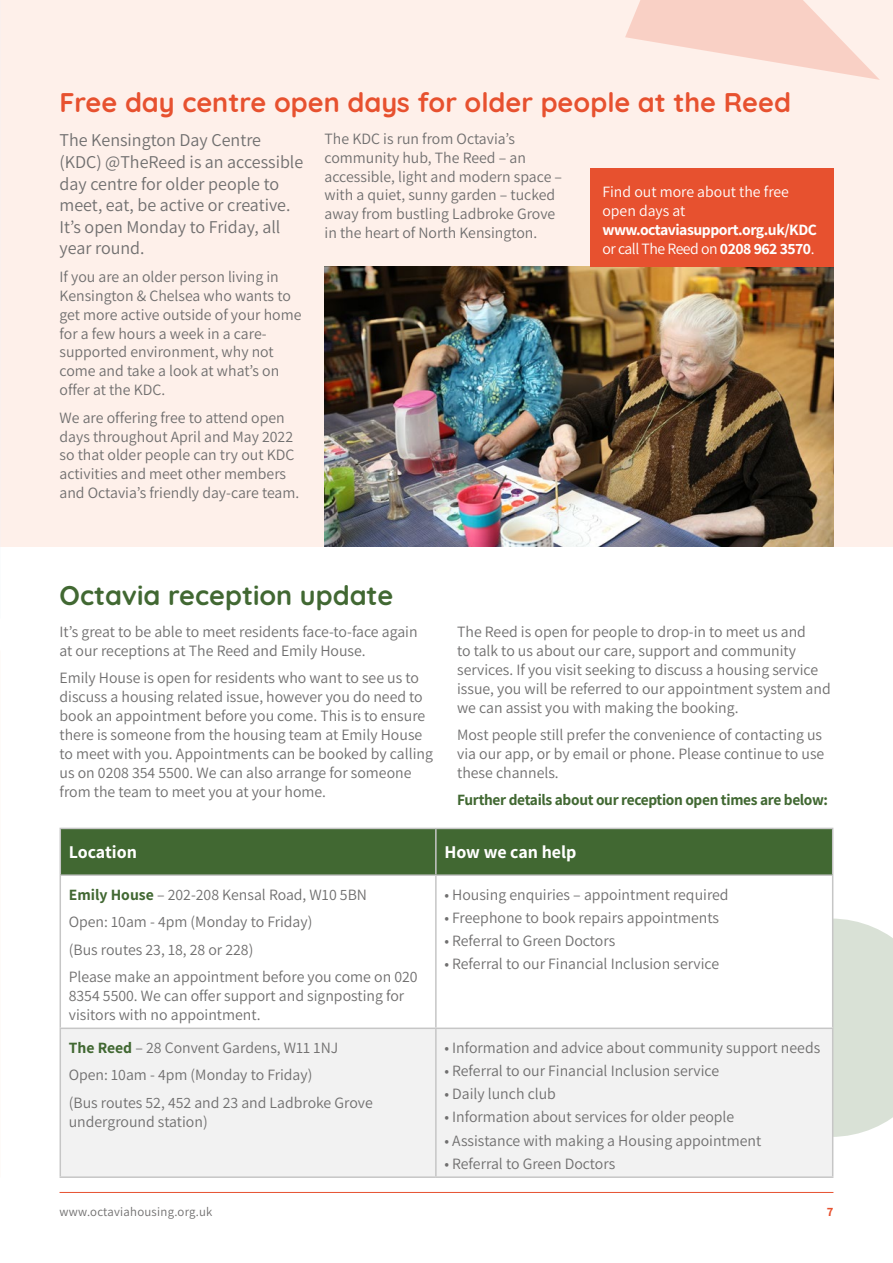
<style>
.page{position:relative;width:893px;height:1263px;background:#fff}
.page>*{position:absolute;margin:0;border:0;box-sizing:border-box;transform-origin:0 0}
.t1{font:700 27px "Quicksand";color:#e7512f}
.t2{font:700 27px "Quicksand";color:#416832}
.t3{font:18px/21.6px "Assistant";color:#706f6f}
.t4{font:700 18px "Assistant";color:#fff}
.t5{font:15.75px/18.9px "Assistant";color:#706f6f}
.t6{font:700 15.75px/18.9px "Assistant";letter-spacing:-.03em;color:#fff}
.t7{font:700 15.75px "Assistant";letter-spacing:-.02em;color:#416832}
.t8{font:15.75px/18.9px "Assistant";color:#fff}
.t9{font:12.75px "Assistant";letter-spacing:.02em;color:#706f6f}
.t10{font:700 12.75px "Assistant";color:#e7512f}
.s1{font-weight:400}
.s2{font-weight:700;color:#416832}
</style>
<div class="page">
<div style="left:0;top:0;width:893px;height:546px;background:#fef0ea"></div>
<img style="left:325px;top:267px;width:508px;height:279px">
<hr style="left:60px;top:1192px;width:773px;height:1px;background:#e7512f">
<svg style="left:833px;top:918px;width:60px;height:219px;background:#dae2d8"></svg>
<div style="left:61px;top:829px;width:771px;height:45px;background:#416832"></div>
<div style="left:61px;top:1029px;width:771px;height:147px;background:#f2f2f2"></div>
<hr style="left:60px;top:828px;width:376px;height:1px;background:#c6c6c6">
<hr style="left:60px;top:829px;width:1px;height:45px;background:#c6c6c6">
<hr style="left:436px;top:828px;width:397px;height:1px;background:#c6c6c6">
<hr style="left:435px;top:829px;width:2px;height:45px;background:#c6c6c6">
<hr style="left:832px;top:829px;width:1px;height:45px;background:#c6c6c6">
<hr style="left:60px;top:874px;width:376px;height:2px;background:#c6c6c6">
<hr style="left:60px;top:876px;width:1px;height:151px;background:#c6c6c6">
<hr style="left:436px;top:874px;width:397px;height:2px;background:#c6c6c6">
<hr style="left:435px;top:876px;width:2px;height:151px;background:#c6c6c6">
<hr style="left:832px;top:876px;width:1px;height:151px;background:#c6c6c6">
<hr style="left:60px;top:1027px;width:376px;height:2px;background:#c6c6c6">
<hr style="left:60px;top:1029px;width:1px;height:147px;background:#c6c6c6">
<hr style="left:436px;top:1027px;width:397px;height:2px;background:#c6c6c6">
<hr style="left:435px;top:1029px;width:2px;height:147px;background:#c6c6c6">
<hr style="left:832px;top:1029px;width:1px;height:147px;background:#c6c6c6">
<hr style="left:60px;top:1176px;width:376px;height:2px;background:#c6c6c6">
<hr style="left:436px;top:1176px;width:397px;height:2px;background:#c6c6c6">
<div style="left:590px;top:168px;width:243px;height:99px;background:#e7512f"></div>
<svg style="left:625px;top:0;width:255px;height:80px"></svg>
<h1 class="t1" style="left:60px;top:82px;width:733px">Free day centre open days for older people at the Reed</h1>
<p class="t3" style="left:60px;top:129px;width:245px">The Kensington Day Centre (KDC) @TheReed is an accessible day centre for older people to meet, eat, be active or creative.<br>It’s open Monday to Friday, all year round.</p>
<p class="t5" style="left:60px;top:266px;width:243px">If you are an older person living in<br>Kensington &amp; Chelsea who wants to get more active outside of your home for a few hours a week in a care&shy;supported environment, why not come and take a look at what’s on offer at the KDC.</p>
<p class="t5" style="left:60px;top:407px;width:241px">We are offering free to attend open days throughout April and May 2022 so that older people can try out KDC activities and meet other members and Octavia’s friendly day-care team.</p>
<p class="t5" style="left:325px;top:128px;width:239px">The KDC is run from Octavia’s community hub, The Reed – an accessible, light and modern space – with a quiet, sunny garden – tucked away from bustling Ladbroke Grove in the heart of North Kensington.</p>
<p class="t8" style="left:602px;top:182px;width:188px">Find out more about the free open days at</p>
<p class="t6" style="left:602px;top:220px;width:216px">www.octaviasupport.org.uk/KDC <span class="s1">or call The Reed on</span> 0208 962 3570<span class="s1">.</span></p>
<h1 class="t2" style="left:60px;top:575px;width:335px">Octavia reception update</h1>
<p class="t5" style="left:60px;top:621px;width:360px">It’s great to be able to meet residents face-to-face again at our receptions at The Reed and Emily House.</p>
<p class="t5" style="left:60px;top:668px;width:375px">Emily House is open for residents who want to see us to discuss a housing related issue, however you do need to book an appointment before you come. This is to ensure there is someone from the housing team at Emily House to meet with you. Appointments can be booked by calling us on 0208 354 5500. We can also arrange for someone from the team to meet you at your home.</p>
<p class="t5" style="left:457px;top:621px;width:375px">The Reed is open for people to drop-in to meet us and<br>to talk to us about our care, support and community services. If you visit seeking to discuss a housing service issue, you will be referred to our appointment system and we can assist you with making the booking.</p>
<p class="t5" style="left:457px;top:724px;width:369px">Most people still prefer the convenience of contacting us via our app, or by email or phone. Please continue to use these channels.</p>
<p class="t7" style="left:457px;top:789px;width:372px">Further details about our reception open times are below:</p>
<p class="t4" style="left:69px;top:840px;width:70px">Location</p>
<p class="t4" style="left:444px;top:840px;width:134px">How we can help</p>
<p class="t5" style="left:69px;top:880px;width:350px;line-height:27.5px"><span class="s2">Emily House</span> – 202-208 Kensal Road, W10 5BN<br>Open: 10am - 4pm (Monday to Friday)<br>(Bus routes 23, 18, 28 or 228)<br>Please make an appointment before you come on 020</p>
<p class="t5" style="left:69px;top:985px;width:337px">8354 5500. We can offer support and signposting for visitors with no appointment.</p>
<p class="t5" style="left:444px;top:884px;width:286px">• Housing enquiries – appointment required</p>
<p class="t5" style="left:444px;top:907px;width:276px">• Freephone to book repairs appointments</p>
<p class="t5" style="left:444px;top:930px;width:172px">• Referral to Green Doctors</p>
<p class="t5" style="left:444px;top:954px;width:276px">• Referral to our Financial Inclusion service</p>
<p class="t5" style="left:69px;top:1033px;width:305px;line-height:27.5px"><span class="s2">The Reed</span> – 28 Convent Gardens, W11 1NJ<br>Open: 10am - 4pm (Monday to Friday)<br>(Bus routes 52, 452 and 23 and Ladbroke Grove</p>
<p class="t5" style="left:69px;top:1111px;width:140px">underground station)</p>
<p class="t5" style="left:444px;top:1037px;width:377px">• Information and advice about community support needs</p>
<p class="t5" style="left:444px;top:1060px;width:276px">• Referral to our Financial Inclusion service</p>
<p class="t5" style="left:444px;top:1084px;width:113px">• Daily lunch club</p>
<p class="t5" style="left:444px;top:1107px;width:291px">• Information about services for older people</p>
<p class="t5" style="left:444px;top:1130px;width:318px">• Assistance with making a Housing appointment</p>
<p class="t5" style="left:444px;top:1153px;width:172px">• Referral to Green Doctors</p>
<p class="t9" style="left:60px;top:1203px;width:154px">www.octaviahousing.org.uk</p>
<p class="t10" style="left:827px;top:1203px;width:8px">7</p>
</div>
